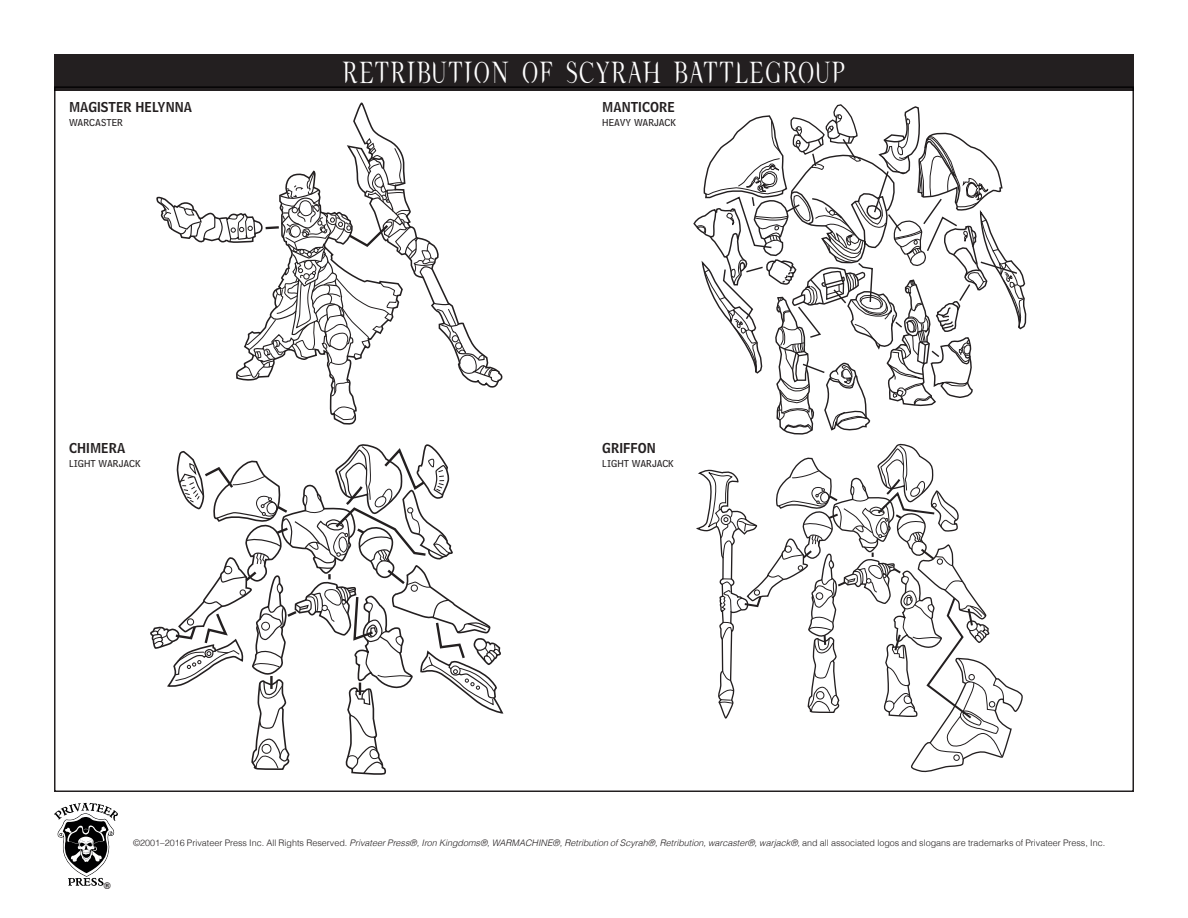
<style>
.page{position:relative;width:1188px;height:918px;background:#fff}
.page>*{position:absolute;margin:0;border:0;box-sizing:border-box;transform-origin:0 0}
.t1{font:25.5px "Nailfont";letter-spacing:.05em;color:#fff}
.t2{font:700 13.5px "G Bell";color:#231f20}
.UE_Main_Heading_Sub{font:10.5px "G Bell";color:#231f20}
.sub{font:10.5px "G Bell";color:#231f20}
.t3{font:700 9.3px "Helvetica";color:#231f20}
.t4{font:300 9px "Helvetica";color:#231f20}
.s1{font-style:italic}
</style>
<div class="page">
<div style="left:54px;top:54px;width:1080px;height:37px;background:#231f20"></div>
<svg style="left:693px;top:104px;width:334px;height:331px"></svg>
<svg style="left:696px;top:443px;width:327px;height:330px"></svg>
<svg style="left:353px;top:102px;width:150px;height:279px"></svg>
<svg style="left:156px;top:139px;width:343px;height:286px"></svg>
<svg style="left:150px;top:444px;width:352px;height:331px"></svg>
<svg style="left:54px;top:803px;width:64px;height:83px"></svg>
<p class="t2" style="left:69px;top:99px;width:124px">MAGISTER HELYNNA</p>
<p class="UE_Main_Heading_Sub" style="left:69px;top:117px;width:56px">WARCASTER</p>
<p class="t2" style="left:69px;top:440px;width:58px">CHIMERA</p>
<p class="UE_Main_Heading_Sub" style="left:69px;top:457px;width:73px">LIGHT WARJACK</p>
<h1 class="t1" style="left:343px;top:60px;width:504px">RETRIBUTION OF SCYRAH BATTLEGROUP</h1>
<p class="t2" style="left:602px;top:99px;width:74px">MANTICORE</p>
<p class="sub" style="left:602px;top:117px;width:75px">HEAVY WARJACK</p>
<p class="t2" style="left:602px;top:440px;width:55px">GRIFFON</p>
<p class="UE_Main_Heading_Sub" style="left:602px;top:457px;width:73px">LIGHT WARJACK</p>
<p class="t3" style="left:104px;top:878px;width:8px">®</p>
<p class="t4" style="left:133px;top:836px;width:974px">©2001–2016 Privateer Press Inc. All Rights Reserved. <span class="s1">Privateer Press®, Iron Kingdoms®, WARMACHINE®, Retribution of Scyrah®, Retribution, warcaster®, warjack®,</span> and all associated logos and slogans are trademarks of Privateer Press, Inc.</p>
</div>
